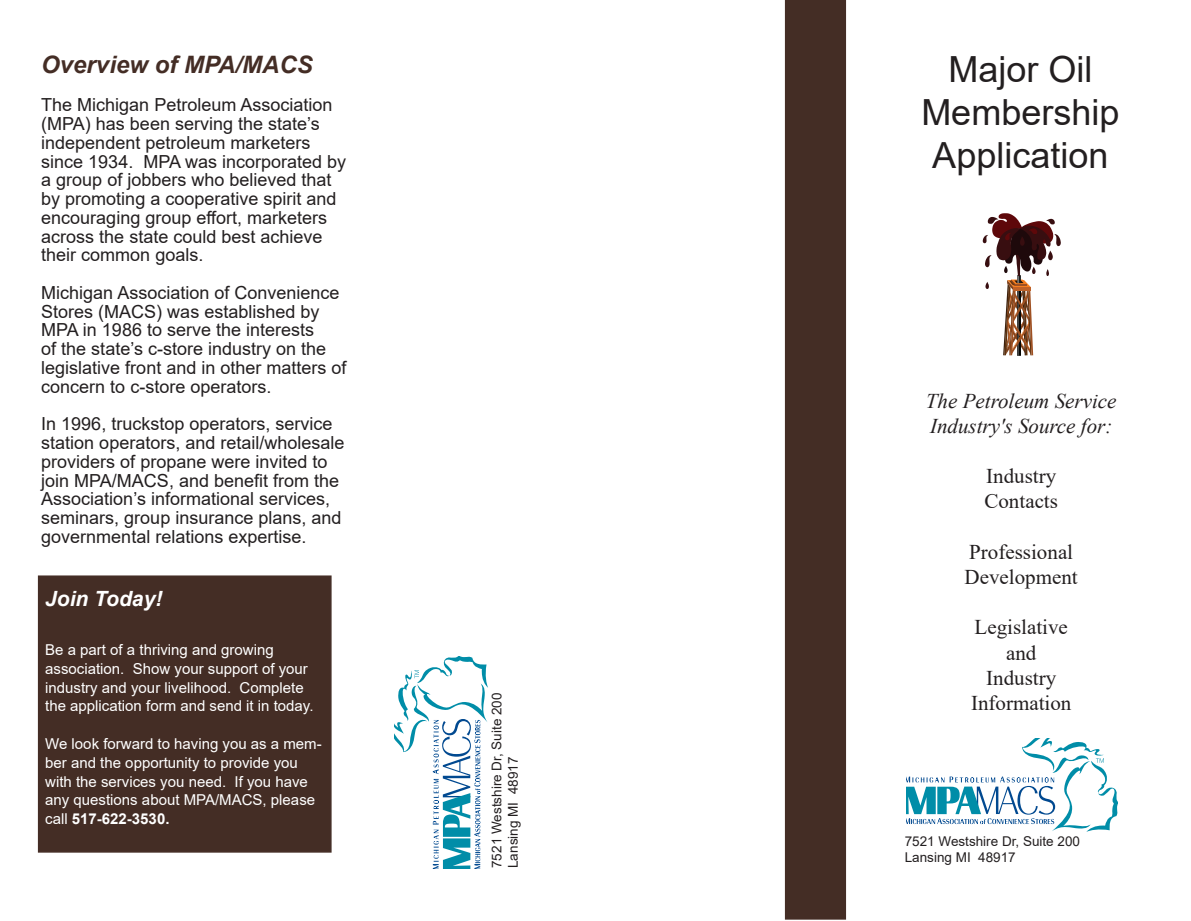
<style>
.page{position:relative;width:1191px;height:921px;background:#fff}
.page>*{position:absolute;margin:0;border:0;box-sizing:border-box;transform-origin:0 0}
.t1{font:36px/43.2px "Arial";color:#231f20;text-align:center}
.t2{font:italic 700 24px "Arial";color:#442d25}
.t3{font:21px/25.2px "Times New Roman";color:#231f20}
.t4{font:italic 21px/25.2px "Times New Roman";color:#231f20}
.t5{font:italic 700 21px "Arial";color:#fff}
.t6{font:18px/18.8px "Arial";color:#231f20}
.t7{font:15px/18.8px "Arial";color:#fff}
.t8{font:13.5px/16.2px "Arial";color:#231f20}
.s1{font-weight:700}
</style>
<div class="page">
<svg style="left:906px;top:738px;width:211px;height:94px"></svg>
<svg style="left:395px;top:657px;width:93px;height:211px"></svg>
<hr style="left:1018px;top:290px;width:1px;height:66px;background:#808180">
<svg style="left:983px;top:213px;width:78px;height:142px"></svg>
<div style="left:785px;top:0;width:61px;height:919px;background:#442d25"></div>
<div style="left:38px;top:575px;width:294px;height:277px;background:#442d25;border:2px solid #442d25"></div>
<h2 class="t2" style="left:41px;top:48px;width:273px">Overview of MPA/MACS</h2>
<p class="t6" style="left:41px;top:95px;width:306px">The Michigan Petroleum Association (MPA) has been serving the state’s independent petroleum marketers since 1934. MPA was incorporated by a group of jobbers who believed that by promoting a cooperative spirit and encouraging group effort, marketers across the state could best achieve their common goals.</p>
<p class="t6" style="left:41px;top:283px;width:307px">Michigan Association of Convenience Stores (MACS) was established by MPA in 1986 to serve the interests<br>of the state’s c-store industry on the legislative front and in other matters of concern to c-store operators.</p>
<p class="t6" style="left:41px;top:414px;width:305px">In 1996, truckstop operators, service station operators, and retail/wholesale providers of propane were invited to join MPA/MACS, and benefit from the Association’s informational services, seminars, group insurance plans, and governmental relations expertise.</p>
<p class="t5" style="left:45px;top:585px;width:119px">Join Today!</p>
<p class="t7" style="left:45px;top:640px;width:270px">Be a part of a thriving and growing association. Show your support of your industry and your livelihood. Complete the application form and send it in today.</p>
<p class="t7" style="left:45px;top:734px;width:278px">We look forward to having you as a mem&shy;ber and the opportunity to provide you with the services you need. If you have any questions about MPA/MACS, please call <span class="s1">517-622-3530.</span></p>
<p class="t8" style="left:489px;top:868px;width:177px;rotate:-90deg">7521 Westshire Dr, Suite 200<br>Lansing MI 48917</p>
<h1 class="t1" style="left:921px;top:47px;width:200px">Major Oil<br>Membership<br>Application</h1>
<p class="t4" style="left:926px;top:387px;width:192px">The Petroleum Service<br>Industry's Source for:</p>
<p class="t3" style="left:984px;top:463px;width:75px">Industry<br>Contacts</p>
<p class="t3" style="left:964px;top:538px;width:115px">Professional<br>Development</p>
<p class="t3" style="left:971px;top:614px;width:102px;text-align:center">Legislative and<br>Industry<br>Information</p>
<p class="t8" style="left:904px;top:833px;width:177px">7521 Westshire Dr, Suite 200<br>Lansing MI 48917</p>
</div>
